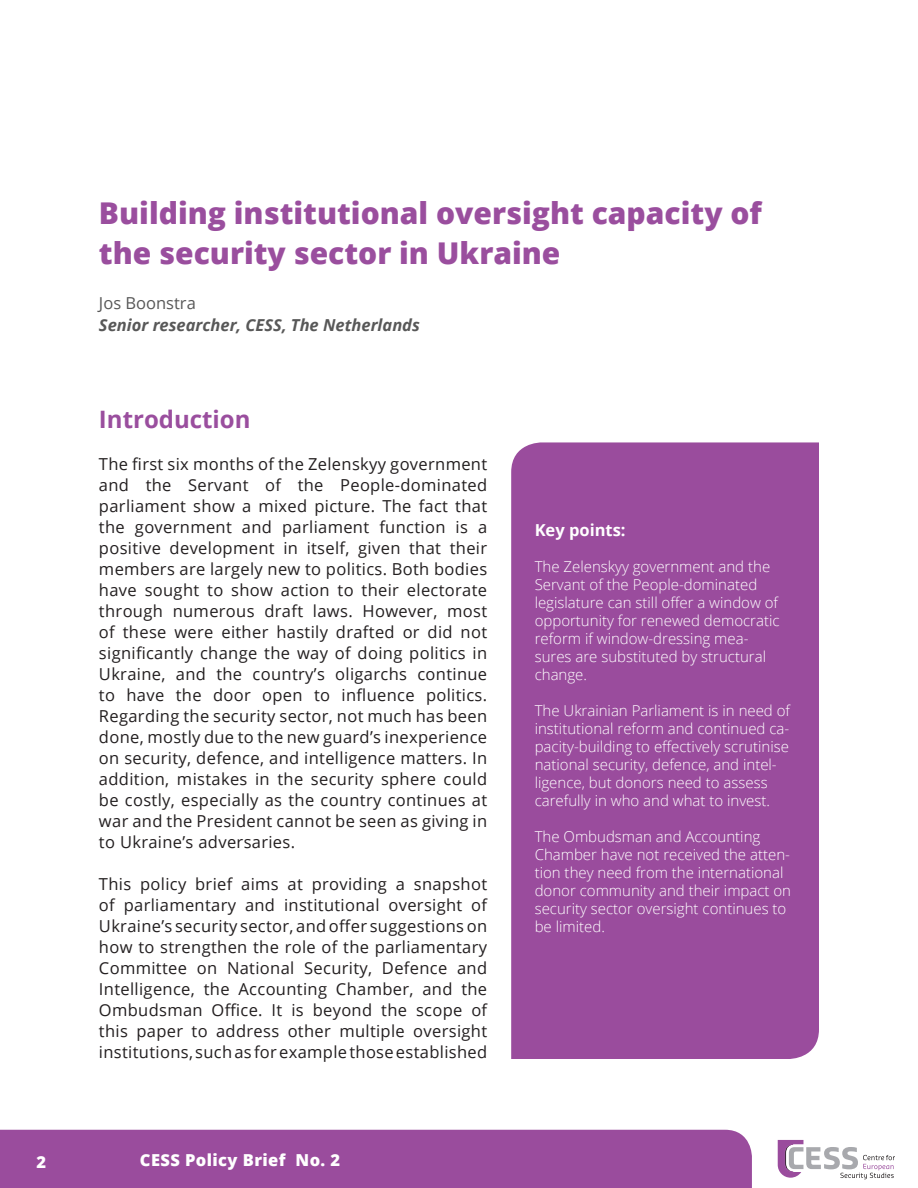
<style>
.page{position:relative;width:918px;height:1188px;background:#fff}
.page>*{position:absolute;margin:0;border:0;box-sizing:border-box;transform-origin:0 0}
.t1{font:800 30px/40.5px "Open Sans";color:#9a4e9e}
.t2{font:700 24px "Open Sans";color:#9a4e9e}
.t3{font:16.5px/21px "Open Sans";letter-spacing:.02em;color:#231f20;text-align:justify}
.t4{font:italic 700 16.5px "Open Sans";color:#585858}
.t5{font:800 16.5px "Open Sans";letter-spacing:.025em;color:#fff}
.t6{font:16.5px "Open Sans";color:#585858}
.t7{font:700 16.5px "Open Sans";color:#fff}
.t8{font:300 15px/18px "Open Sans";color:#fff}
</style>
<div class="page">
<div style="left:0;top:1130px;width:752px;height:58px;background:#9a4c9d"></div>
<svg style="left:778px;top:1140px;width:117px;height:39px"></svg>
<div style="left:511px;top:442px;width:308px;height:617px;background:#9a4c9d"></div>
<h1 class="t1" style="left:99px;top:191px;width:664px">Building institutional oversight capacity of the security sector in Ukraine</h1>
<p class="t6" style="left:99px;top:291px;width:98px">Jos Boonstra</p>
<p class="t4" style="left:99px;top:313px;width:322px">Senior researcher, CESS, The Netherlands</p>
<h2 class="t2" style="left:99px;top:402px;width:153px">Introduction</h2>
<p class="t3" style="left:99px;top:453px;width:390px">The first six months of the Zelenskyy government and the Servant of the People-dominated parliament show a mixed picture. The fact that the government and parliament function is a positive development in itself, given that their members are largely new to politics. Both bodies have sought to show action to their electorate through numerous draft laws. However, most of these were either hastily drafted or did not significantly change the way of doing politics in Ukraine, and the country’s oligarchs continue to have the door open to influence politics.<br>Regarding the security sector, not much has been done, mostly due to the new guard’s inexperience on security, defence, and intelligence matters. In addition, mistakes in the security sphere could be costly, especially as the country continues at war and the President cannot be seen as giving in to Ukraine’s adversaries.</p>
<p class="t3" style="left:99px;top:873px;width:390px">This policy brief aims at providing a snapshot of parliamentary and institutional oversight of Ukraine’s security sector, and offer suggestions on how to strengthen the role of the parliamentary Committee on National Security, Defence and Intelligence, the Accounting Chamber, and the Ombudsman Office. It is beyond the scope of this paper to address other multiple oversight institutions, such as for example those established</p>
<p class="t5" style="left:37px;top:1149px;width:11px">2</p>
<p class="t5" style="left:140px;top:1147px;width:202px">CESS Policy Brief No. 2</p>
<p class="t7" style="left:535px;top:518px;width:92px">Key points:</p>
<p class="t8" style="left:535px;top:557px;width:246px">The Zelenskyy government and the<br>Servant of the People-dominated legislature can still offer a window of opportunity for renewed democratic reform if window-dressing mea&shy;sures are substituted by structural change.</p>
<p class="t8" style="left:535px;top:701px;width:257px">The Ukrainian Parliament is in need of institutional reform and continued ca&shy;pacity-building to effectively scrutinise national security, defence, and intel&shy;ligence, but donors need to assess carefully in who and what to invest.</p>
<p class="t8" style="left:535px;top:827px;width:258px">The Ombudsman and Accounting<br>Chamber have not received the atten&shy;tion they need from the international donor community and their impact on security sector oversight continues to be limited.</p>
</div>
